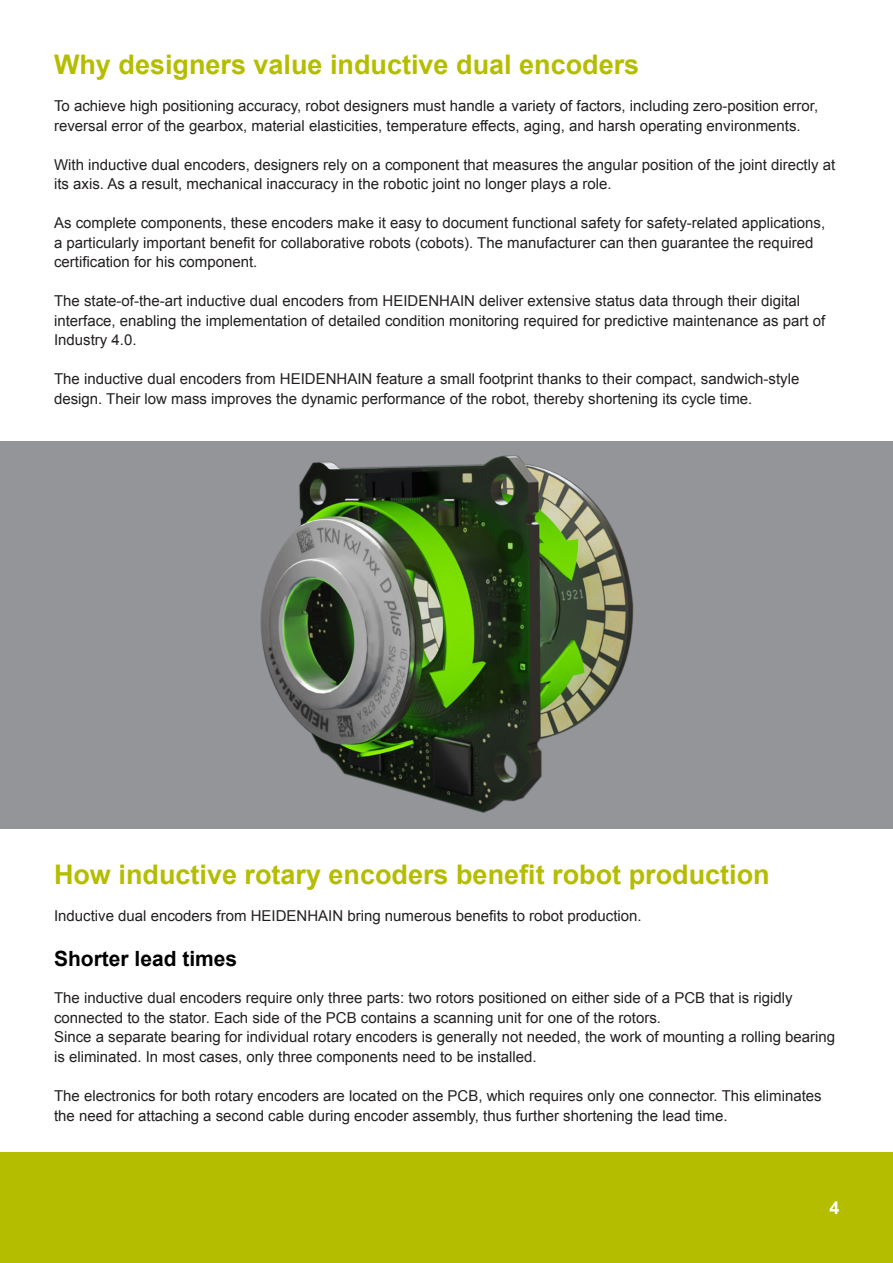
<style>
.page{position:relative;width:893px;height:1263px;background:#fff}
.page>*{position:absolute;margin:0;border:0;box-sizing:border-box;transform-origin:0 0}
.t1{font:700 27px "Arial";color:#b5bd00}
.t2{font:700 21px "Arial";color:#000}
.t3{font:700 18px "Arial";color:#fff}
.t4{font:15px/19.5px "Arial";color:#231f20}
</style>
<div class="page">
<div style="left:0;top:1152px;width:893px;height:111px;background:#b5bd00"></div>
<div style="left:0;top:441px;width:893px;height:388px;background:#939598"></div>
<img style="left:260px;top:455px;width:374px;height:358px">
<p class="t1" style="left:54px;top:46px;width:587px">Why designers value inductive dual encoders</p>
<p class="t4" style="left:54px;top:96px;width:766px">To achieve high positioning accuracy, robot designers must handle a variety of factors, including zero-position error, reversal error of the gearbox, material elasticities, temperature effects, aging, and harsh operating environments.</p>
<p class="t4" style="left:54px;top:155px;width:783px">With inductive dual encoders, designers rely on a component that measures the angular position of the joint directly at its axis. As a result, mechanical inaccuracy in the robotic joint no longer plays a role.</p>
<p class="t4" style="left:54px;top:213px;width:773px">As complete components, these encoders make it easy to document functional safety for safety-related applications, a particularly important benefit for collaborative robots (cobots). The manufacturer can then guarantee the required certification for his component.</p>
<p class="t4" style="left:54px;top:291px;width:773px">The state-of-the-art inductive dual encoders from HEIDENHAIN deliver extensive status data through their digital interface, enabling the implementation of detailed condition monitoring required for predictive maintenance as part of<br>Industry 4.0.</p>
<p class="t4" style="left:54px;top:369px;width:747px">The inductive dual encoders from HEIDENHAIN feature a small footprint thanks to their compact, sandwich-style design. Their low mass improves the dynamic performance of the robot, thereby shortening its cycle time.</p>
<p class="t1" style="left:54px;top:856px;width:717px">How inductive rotary encoders benefit robot production</p>
<p class="t4" style="left:54px;top:906px;width:589px">Inductive dual encoders from HEIDENHAIN bring numerous benefits to robot production.</p>
<p class="t2" style="left:54px;top:945px;width:185px">Shorter lead times</p>
<p class="t4" style="left:54px;top:988px;width:740px">The inductive dual encoders require only three parts: two rotors positioned on either side of a PCB that is rigidly connected to the stator. Each side of the PCB contains a scanning unit for one of the rotors.</p>
<p class="t4" style="left:54px;top:1027px;width:783px">Since a separate bearing for individual rotary encoders is generally not needed, the work of mounting a rolling bearing is eliminated. In most cases, only three components need to be installed.</p>
<p class="t4" style="left:54px;top:1086px;width:769px">The electronics for both rotary encoders are located on the PCB, which requires only one connector. This eliminates the need for attaching a second cable during encoder assembly, thus further shortening the lead time.</p>
<p class="t3" style="left:829px;top:1196px;width:12px">4</p>
</div>
